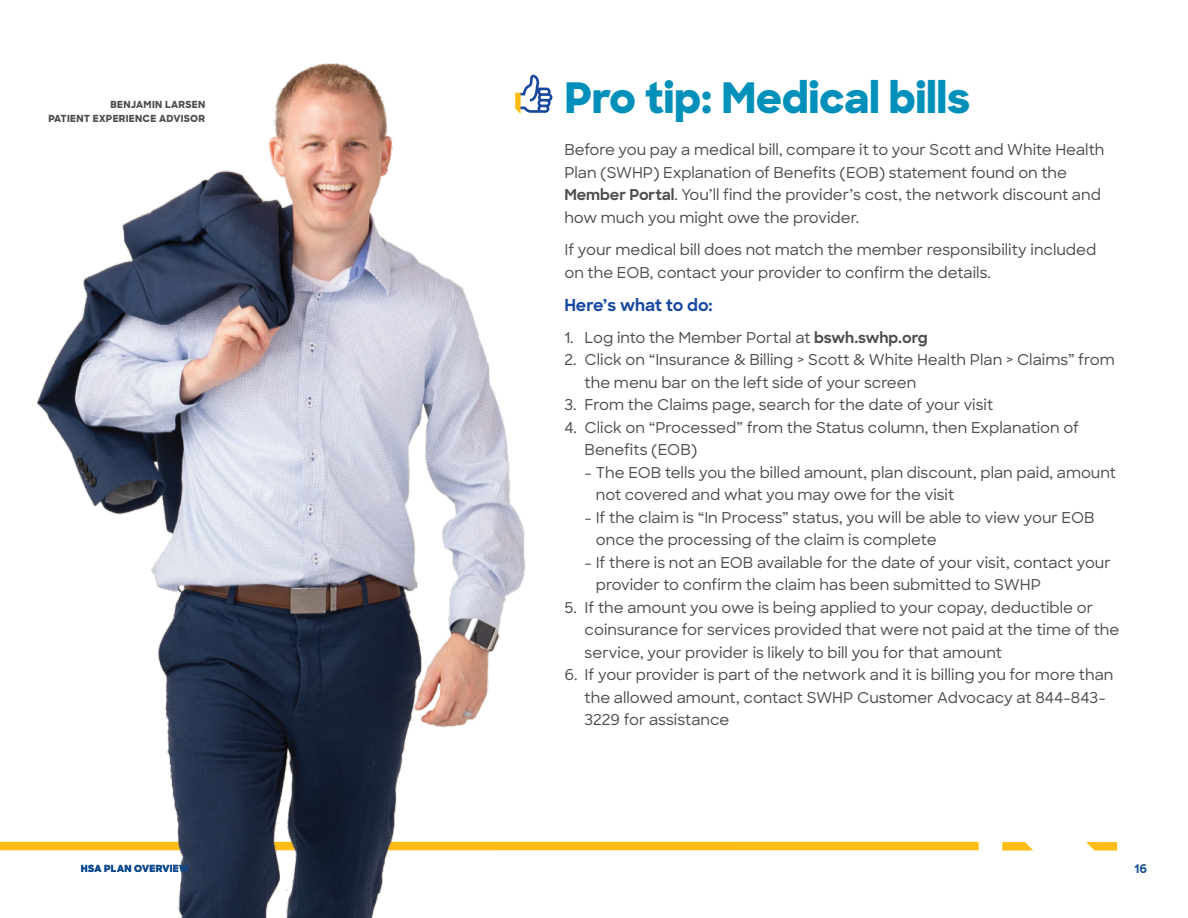
<style>
.page{position:relative;width:1188px;height:918px;background:#fff}
.page>*{position:absolute;margin:0;border:0;box-sizing:border-box;transform-origin:0 0}
.t1{font:800 42px "Sharp Sans";letter-spacing:-.01em;color:#0090ba}
.t2{font:700 16.5px "Sharp Sans";letter-spacing:-.005em;color:#17479e}
.t3{font:500 15px/22.5px "Sharp Sans";color:#4d4d4f}
.t4{font:700 12px "Sharp Sans";color:#0f4b90}
.t5{font:800 9.75px/14.2px "Sharp Sans";letter-spacing:.03em;color:#4d4d4f;text-align:right}
.t6{font:800 9.75px "Sharp Sans";letter-spacing:.03em;color:#0f4b90}
.s1{font-weight:700}
</style>
<div class="page">
<div style="left:0;top:842px;width:979px;height:8px;background:#febc15"></div>
<svg style="left:1086px;top:842px;width:31px;height:9px"></svg>
<svg style="left:1002px;top:842px;width:31px;height:9px"></svg>
<img style="left:0;top:63px;width:864px;height:855px">
<p class="t5" style="left:48px;top:97px;width:158px">BENJAMIN LARSEN<br>PATIENT EXPERIENCE ADVISOR</p>
<p class="t6" style="left:81px;top:861px;width:110px">HSA PLAN OVERVIEW</p>
<h1 class="t1" style="left:564px;top:66px;width:407px">Pro tip: Medical bills</h1>
<p class="t3" style="left:564px;top:138px;width:542px">Before you pay a medical bill, compare it to your Scott and White Health Plan (SWHP) Explanation of Benefits (EOB) statement found on the <span class="s1">Member Portal</span>. You’ll find the provider’s cost, the network discount and how much you might owe the provider.</p>
<p class="t3" style="left:564px;top:238px;width:533px">If your medical bill does not match the member responsibility included on the EOB, contact your provider to confirm the details.</p>
<p class="t2" style="left:564px;top:292px;width:150px">Here’s what to do:</p>
<p class="t3" style="left:564px;top:325px;width:365px">1. Log into the Member Portal at <span class="s1">bswh.swhp.org</span></p>
<p class="t3" style="left:585px;top:348px;width:532px;text-indent:-20px">2. Click on “Insurance &amp; Billing &gt; Scott &amp; White Health Plan &gt; Claims” from the menu bar on the left side of your screen</p>
<p class="t3" style="left:564px;top:393px;width:430px">3. From the Claims page, search for the date of your visit</p>
<p class="t3" style="left:585px;top:415px;width:496px;text-indent:-20px">4. Click on “Processed” from the Status column, then Explanation of<br>Benefits (EOB)</p>
<p class="t3" style="left:596px;top:460px;width:522px;text-indent:-11px">- The EOB tells you the billed amount, plan discount, plan paid, amount not covered and what you may owe for the visit</p>
<p class="t3" style="left:596px;top:505px;width:500px;text-indent:-11px">- If the claim is “In Process” status, you will be able to view your EOB once the processing of the claim is complete</p>
<p class="t3" style="left:596px;top:550px;width:516px;text-indent:-11px">- If there is not an EOB available for the date of your visit, contact your provider to confirm the claim has been submitted to SWHP</p>
<p class="t3" style="left:585px;top:595px;width:536px;text-indent:-20px">5. If the amount you owe is being applied to your copay, deductible or coinsurance for services provided that were not paid at the time of the service, your provider is likely to bill you for that amount</p>
<p class="t3" style="left:585px;top:663px;width:530px;text-indent:-20px">6. If your provider is part of the network and it is billing you for more than the allowed amount, contact SWHP Customer Advocacy at 844-843-<br>3229 for assistance</p>
<p class="t4" style="left:1135px;top:860px;width:14px">16</p>
</div>
